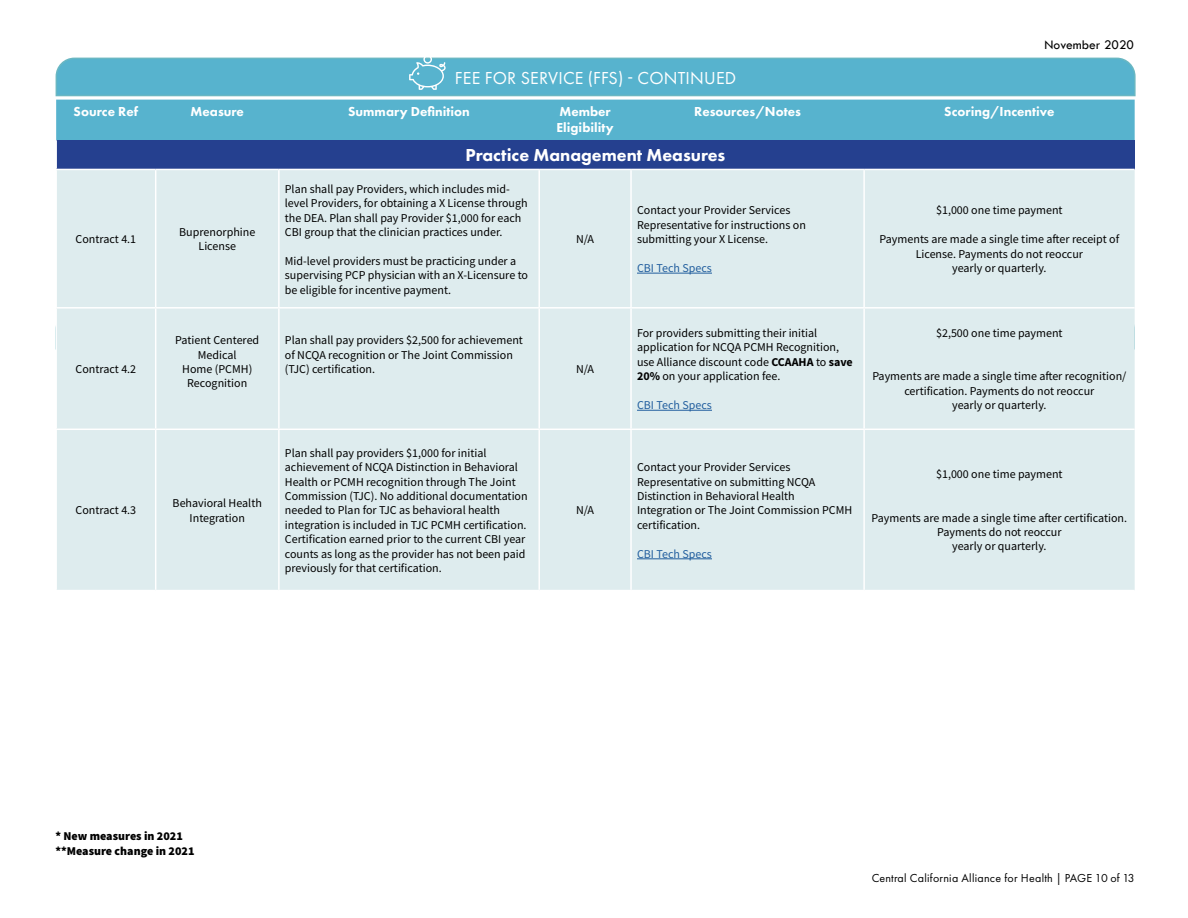
<style>
.page{position:relative;width:1188px;height:918px;background:#fff}
.page>*{position:absolute;margin:0;border:0;box-sizing:border-box;transform-origin:0 0}
.t1{font:18px "Futura PT";letter-spacing:.01em;color:#fff}
.t2{font:800 18px "Futura PT";color:#fff}
.t3{font:800 13.5px/16.2px "Futura PT";color:#fff}
.t4{font:13.5px "Tw Cen";color:#000}
.t5{font:12px/14.4px "Source Sans Pro";color:#000}
.t6{font:12px "Futura PT";letter-spacing:.02em;color:#000}
.t7{font:900 12px/14.4px "Source Sans Pro";color:#000}
.t8{font:12px "Source Sans Pro";color:#215e9e}
.s1{font-weight:700}
</style>
<div class="page">
<div style="left:56px;top:140px;width:1079px;height:29px;background:#25408f"></div>
<div style="left:57px;top:170px;width:1078px;height:420px;background:#deecee"></div>
<div style="left:279px;top:169px;width:260px;height:139px;background:#deecee"></div>
<hr style="left:55px;top:140px;width:2px;height:29px;background:#fff">
<hr style="left:155px;top:170px;width:1px;height:137px;background:#fff">
<hr style="left:279px;top:169px;width:260px;height:1px;background:#fff">
<hr style="left:278px;top:170px;width:2px;height:137px;background:#fff">
<hr style="left:538px;top:170px;width:2px;height:137px;background:#fff">
<hr style="left:630px;top:170px;width:2px;height:137px;background:#fff">
<hr style="left:863px;top:170px;width:2px;height:137px;background:#fff">
<hr style="left:55px;top:307px;width:101px;height:2px;background:#fff">
<hr style="left:156px;top:307px;width:123px;height:2px;background:#fff">
<hr style="left:155px;top:309px;width:1px;height:120px;background:#fff">
<hr style="left:279px;top:307px;width:260px;height:2px;background:#fff">
<hr style="left:278px;top:309px;width:2px;height:120px;background:#fff">
<hr style="left:539px;top:307px;width:92px;height:2px;background:#fff">
<hr style="left:538px;top:309px;width:2px;height:120px;background:#fff">
<hr style="left:631px;top:307px;width:233px;height:2px;background:#fff">
<hr style="left:630px;top:309px;width:2px;height:120px;background:#fff">
<hr style="left:864px;top:307px;width:271px;height:2px;background:#fff">
<hr style="left:863px;top:309px;width:2px;height:120px;background:#fff">
<hr style="left:55px;top:429px;width:101px;height:1px;background:#fff">
<hr style="left:156px;top:429px;width:123px;height:1px;background:#fff">
<hr style="left:155px;top:430px;width:1px;height:160px;background:#fff">
<hr style="left:279px;top:429px;width:260px;height:1px;background:#fff">
<hr style="left:278px;top:430px;width:2px;height:160px;background:#fff">
<hr style="left:539px;top:429px;width:92px;height:1px;background:#fff">
<hr style="left:538px;top:430px;width:2px;height:160px;background:#fff">
<hr style="left:631px;top:429px;width:233px;height:1px;background:#fff">
<hr style="left:630px;top:430px;width:2px;height:160px;background:#fff">
<hr style="left:864px;top:429px;width:271px;height:1px;background:#fff">
<hr style="left:863px;top:430px;width:2px;height:160px;background:#fff">
<hr style="left:637px;top:273px;width:75px;height:1px;background:#215e9e">
<hr style="left:637px;top:410px;width:75px;height:1px;background:#215e9e">
<hr style="left:637px;top:559px;width:75px;height:1px;background:#215e9e">
<svg style="left:55px;top:57px;width:1081px;height:83px;background:#60b7d0"></svg>
<h1 class="t1" style="left:455px;top:67px;width:283px">FEE FOR SERVICE (FFS) - CONTINUED</h1>
<p class="t4" style="left:1045px;top:37px;width:91px">November 2020</p>
<p class="t3" style="left:74px;top:103px;width:66px">Source Ref</p>
<p class="t3" style="left:191px;top:103px;width:55px">Measure</p>
<p class="t3" style="left:348px;top:103px;width:123px">Summary Definition</p>
<p class="t3" style="left:557px;top:103px;width:59px">Member<br>Eligibility</p>
<p class="t3" style="left:694px;top:103px;width:108px">Resources/Notes</p>
<p class="t3" style="left:944px;top:103px;width:112px">Scoring/Incentive</p>
<h1 class="t2" style="left:465px;top:144px;width:261px">Practice Management Measures</h1>
<p class="t5" style="left:76px;top:232px;width:62px">Contract 4.1</p>
<p class="t5" style="left:179px;top:225px;width:78px;text-align:center">Buprenorphine<br>License</p>
<p class="t5" style="left:285px;top:181px;width:244px">Plan shall pay Providers, which includes mid&shy;level Providers, for obtaining a X License through the DEA. Plan shall pay Provider $1,000 for each CBI group that the clinician practices under.</p>
<p class="t5" style="left:285px;top:253px;width:245px">Mid-level providers must be practicing under a supervising PCP physician with an X-Licensure to be eligible for incentive payment.</p>
<p class="t5" style="left:76px;top:362px;width:62px">Contract 4.2</p>
<p class="t5" style="left:175px;top:333px;width:85px;text-align:center">Patient Centered<br>Medical<br>Home (PCMH)<br>Recognition</p>
<p class="t5" style="left:285px;top:333px;width:240px">Plan shall pay providers $2,500 for achievement of NCQA recognition or The Joint Commission (TJC) certification.</p>
<p class="t5" style="left:76px;top:503px;width:62px">Contract 4.3</p>
<p class="t5" style="left:173px;top:496px;width:91px;text-align:center">Behavioral Health<br>Integration</p>
<p class="t5" style="left:285px;top:446px;width:244px">Plan shall pay providers $1,000 for initial achievement of NCQA Distinction in Behavioral Health or PCMH recognition through The Joint Commission (TJC). No additional documentation needed to Plan for TJC as behavioral health integration is included in TJC PCMH certification.<br>Certification earned prior to the current CBI year counts as long as the provider has not been paid previously for that certification.</p>
<p class="t5" style="left:576px;top:232px;width:20px">N/A</p>
<p class="t5" style="left:576px;top:362px;width:20px">N/A</p>
<p class="t5" style="left:576px;top:503px;width:20px">N/A</p>
<p class="t5" style="left:637px;top:203px;width:170px">Contact your Provider Services<br>Representative for instructions on submitting your X License.</p>
<p class="t8" style="left:637px;top:260px;width:76px">CBI Tech Specs</p>
<p class="t5" style="left:936px;top:203px;width:128px">$1,000 one time payment</p>
<p class="t5" style="left:880px;top:232px;width:241px;text-align:center">Payments are made a single time after receipt of<br>License. Payments do not reoccur<br>yearly or quarterly.</p>
<p class="t5" style="left:637px;top:326px;width:217px">For providers submitting their initial application for NCQA PCMH Recognition, use Alliance discount code <span class="s1">CCAAHA</span> to <span class="s1">save 20%</span> on your application fee.</p>
<p class="t8" style="left:637px;top:397px;width:76px">CBI Tech Specs</p>
<p class="t5" style="left:936px;top:326px;width:128px">$2,500 one time payment</p>
<p class="t5" style="left:872px;top:369px;width:256px;text-align:center">Payments are made a single time after recognition/ certification. Payments do not reoccur<br>yearly or quarterly.</p>
<p class="t5" style="left:637px;top:460px;width:217px">Contact your Provider Services<br>Representative on submitting NCQA<br>Distinction in Behavioral Health<br>Integration or The Joint Commission PCMH certification.</p>
<p class="t8" style="left:637px;top:546px;width:76px">CBI Tech Specs</p>
<p class="t5" style="left:936px;top:467px;width:128px">$1,000 one time payment</p>
<p class="t5" style="left:872px;top:510px;width:257px;text-align:center">Payments are made a single time after certification.<br>Payments do not reoccur<br>yearly or quarterly.</p>
<p class="t7" style="left:55px;top:829px;width:141px">* New measures in 2021 **Measure change in 2021</p>
<p class="t6" style="left:872px;top:871px;width:264px">Central California Alliance for Health | PAGE 10 of 13</p>
</div>
